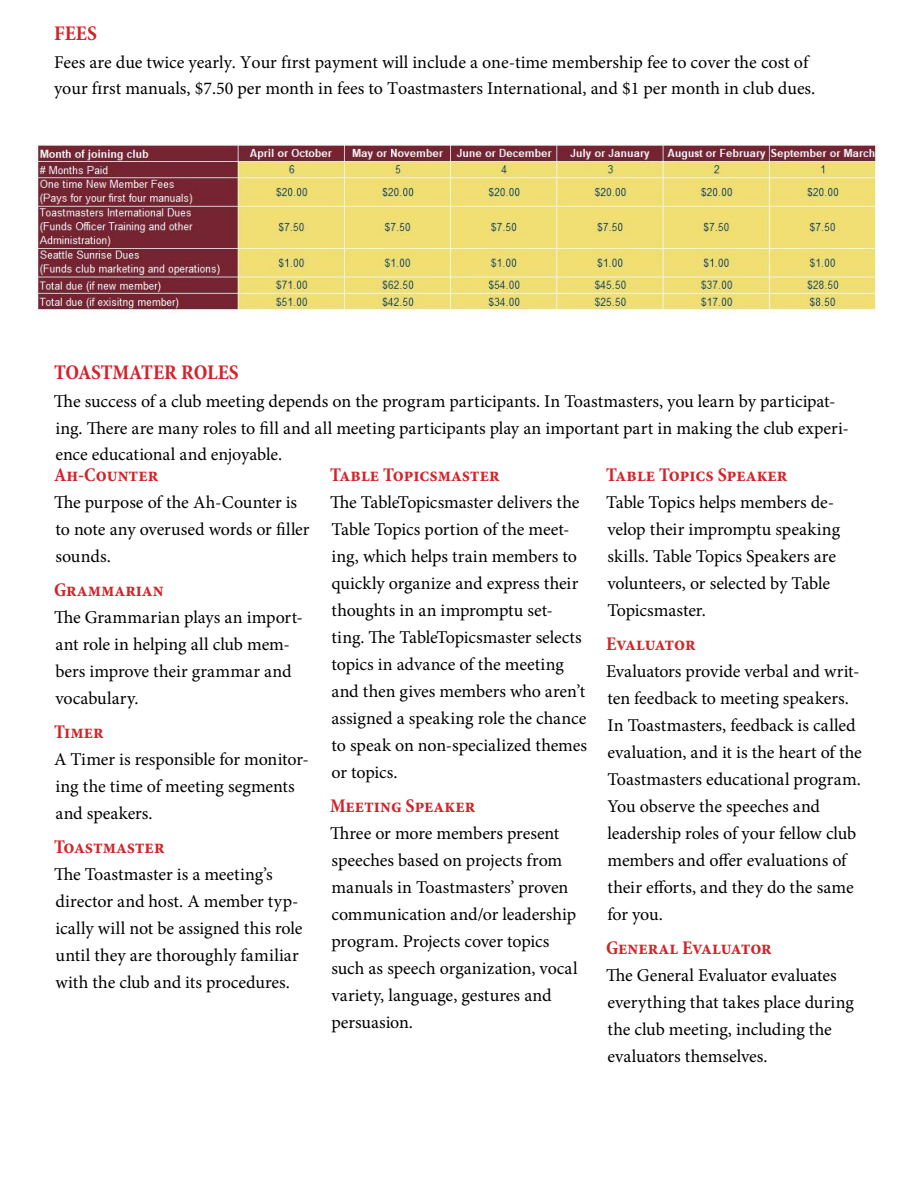
<style>
.page{position:relative;width:918px;height:1188px;background:#fff}
.page>*{position:absolute;margin:0;border:0;box-sizing:border-box;transform-origin:0 0}
.t1{font:700 condensed 21px "Minion Pro";letter-spacing:-.005em;color:#d2232a}
.t2{font:700 condensed 19.5px "Minion Pro";color:#d2232a}
.t3{font:18px/27px "Minion Pro";letter-spacing:-.005em;color:#000}
</style>
<div class="page">
<img style="left:35px;top:144px;width:844px;height:169px">
<p class="t1" style="left:54px;top:19px;width:44px">FEES</p>
<p class="t3" style="left:54px;top:49px;width:763px;line-height:26.2px">Fees are due twice yearly. Your first payment will include a one-time membership fee to cover the cost of your first manuals, $7.50 per month in fees to Toastmasters International, and $1 per month in club dues.</p>
<p class="t1" style="left:54px;top:358px;width:186px">TOASTMATER ROLES</p>
<p class="t3" style="left:54px;top:388px;width:796px;line-height:26.5px">The success of a club meeting depends on the program participants. In Toastmasters, you learn by participat&shy;ing. There are many roles to fill and all meeting participants play an important part in making the club experi&shy;ence educational and enjoyable.</p>
<p class="t2" style="left:54px;top:462px;width:106px">Ah-Counter</p>
<p class="t3" style="left:54px;top:489px;width:257px">The purpose of the Ah-Counter is to note any overused words or filler sounds.</p>
<p class="t2" style="left:54px;top:577px;width:111px">Grammarian</p>
<p class="t3" style="left:54px;top:604px;width:250px">The Grammarian plays an import&shy;ant role in helping all club mem&shy;bers improve their grammar and vocabulary.</p>
<p class="t2" style="left:54px;top:719px;width:51px">Timer</p>
<p class="t3" style="left:54px;top:746px;width:256px">A Timer is responsible for monitor&shy;ing the time of meeting segments and speakers.</p>
<p class="t2" style="left:54px;top:833px;width:112px">Toastmaster</p>
<p class="t3" style="left:54px;top:861px;width:250px">The Toastmaster is a meeting’s director and host. A member typ&shy;ically will not be assigned this role until they are thoroughly familiar with the club and its procedures.</p>
<p class="t2" style="left:330px;top:462px;width:171px">Table Topicsmaster</p>
<p class="t3" style="left:330px;top:489px;width:259px">The TableTopicsmaster delivers the<br>Table Topics portion of the meet&shy;ing, which helps train members to quickly organize and express their thoughts in an impromptu set&shy;ting. The TableTopicsmaster selects topics in advance of the meeting and then gives members who aren’t assigned a speaking role the chance to speak on non-specialized themes or topics.</p>
<p class="t2" style="left:330px;top:793px;width:147px">Meeting Speaker</p>
<p class="t3" style="left:330px;top:820px;width:249px">Three or more members present speeches based on projects from manuals in Toastmasters’ proven communication and/or leadership program. Projects cover topics such as speech organization, vocal variety, language, gestures and persuasion.</p>
<p class="t2" style="left:606px;top:462px;width:183px">Table Topics Speaker</p>
<p class="t3" style="left:606px;top:489px;width:236px">Table Topics helps members de&shy;velop their impromptu speaking skills. Table Topics Speakers are volunteers, or selected by Table<br>Topicsmaster.</p>
<p class="t2" style="left:606px;top:631px;width:91px">Evaluator</p>
<p class="t3" style="left:606px;top:658px;width:257px">Evaluators provide verbal and writ&shy;ten feedback to meeting speakers.<br>In Toastmasters, feedback is called evaluation, and it is the heart of the<br>Toastmasters educational program.<br>You observe the speeches and leadership roles of your fellow club members and offer evaluations of their efforts, and they do the same for you.</p>
<p class="t2" style="left:606px;top:935px;width:167px">General Evaluator</p>
<p class="t3" style="left:606px;top:962px;width:249px">The General Evaluator evaluates everything that takes place during the club meeting, including the evaluators themselves.</p>
</div>
